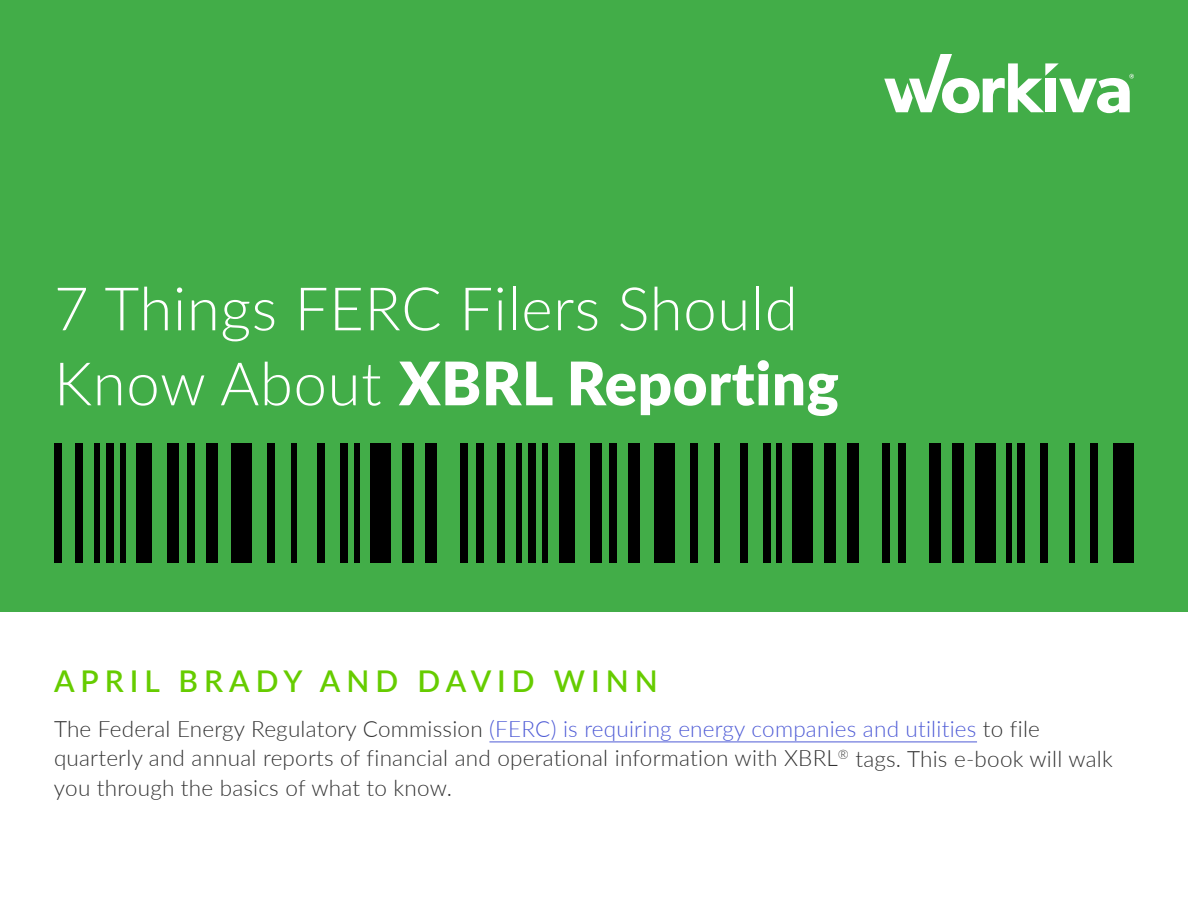
<style>
.page{position:relative;width:1188px;height:918px;background:#fff}
.page>*{position:absolute;margin:0;border:0;box-sizing:border-box;transform-origin:0 0}
.t1{font:300 60px/75px "Lato";letter-spacing:.01em;color:#fff}
.t2{font:600 30px "Lato";letter-spacing:.2em;color:#6c0}
.t3{font:300 22.5px/30px "Lato";letter-spacing:.01em;color:#333}
.s1{font-weight:900}
.s2{color:#4f5cd6}
</style>
<div class="page">
<div style="left:0;top:0;width:1188px;height:612px;background:#42ad48"></div>
<div style="left:54px;top:443px;width:8px;height:119px;background:#000"></div>
<div style="left:75px;top:443px;width:8px;height:119px;background:#000"></div>
<div style="left:106px;top:443px;width:8px;height:119px;background:#000"></div>
<div style="left:187px;top:443px;width:7px;height:119px;background:#000"></div>
<div style="left:267px;top:443px;width:8px;height:119px;background:#000"></div>
<div style="left:341px;top:443px;width:7px;height:119px;background:#000"></div>
<div style="left:460px;top:443px;width:7px;height:119px;background:#000"></div>
<div style="left:232px;top:443px;width:20px;height:119px;background:#000"></div>
<div style="left:137px;top:443px;width:15px;height:119px;background:#000"></div>
<div style="left:120px;top:443px;width:5px;height:119px;background:#000"></div>
<div style="left:167px;top:443px;width:12px;height:119px;background:#000"></div>
<div style="left:95px;top:443px;width:5px;height:119px;background:#000"></div>
<div style="left:206px;top:443px;width:11px;height:119px;background:#000"></div>
<div style="left:292px;top:443px;width:5px;height:119px;background:#000"></div>
<div style="left:317px;top:443px;width:8px;height:119px;background:#000"></div>
<div style="left:354px;top:443px;width:5px;height:119px;background:#000"></div>
<div style="left:370px;top:443px;width:20px;height:119px;background:#000"></div>
<div style="left:402px;top:443px;width:12px;height:119px;background:#000"></div>
<div style="left:425px;top:443px;width:12px;height:119px;background:#000"></div>
<div style="left:476px;top:443px;width:8px;height:119px;background:#000"></div>
<div style="left:498px;top:443px;width:7px;height:119px;background:#000"></div>
<div style="left:528px;top:443px;width:8px;height:119px;background:#000"></div>
<div style="left:609px;top:443px;width:8px;height:119px;background:#000"></div>
<div style="left:690px;top:443px;width:8px;height:119px;background:#000"></div>
<div style="left:763px;top:443px;width:8px;height:119px;background:#000"></div>
<div style="left:882px;top:443px;width:8px;height:119px;background:#000"></div>
<div style="left:654px;top:443px;width:20px;height:119px;background:#000"></div>
<div style="left:559px;top:443px;width:15px;height:119px;background:#000"></div>
<div style="left:543px;top:443px;width:5px;height:119px;background:#000"></div>
<div style="left:590px;top:443px;width:11px;height:119px;background:#000"></div>
<div style="left:517px;top:443px;width:5px;height:119px;background:#000"></div>
<div style="left:628px;top:443px;width:12px;height:119px;background:#000"></div>
<div style="left:714px;top:443px;width:5px;height:119px;background:#000"></div>
<div style="left:740px;top:443px;width:8px;height:119px;background:#000"></div>
<div style="left:777px;top:443px;width:5px;height:119px;background:#000"></div>
<div style="left:792px;top:443px;width:21px;height:119px;background:#000"></div>
<div style="left:825px;top:443px;width:11px;height:119px;background:#000"></div>
<div style="left:848px;top:443px;width:11px;height:119px;background:#000"></div>
<div style="left:1090px;top:443px;width:8px;height:119px;background:#000"></div>
<div style="left:1017px;top:443px;width:8px;height:119px;background:#000"></div>
<div style="left:898px;top:443px;width:8px;height:119px;background:#000"></div>
<div style="left:1114px;top:443px;width:20px;height:119px;background:#000"></div>
<div style="left:1069px;top:443px;width:5px;height:119px;background:#000"></div>
<div style="left:1040px;top:443px;width:8px;height:119px;background:#000"></div>
<div style="left:1006px;top:443px;width:5px;height:119px;background:#000"></div>
<div style="left:975px;top:443px;width:21px;height:119px;background:#000"></div>
<div style="left:952px;top:443px;width:12px;height:119px;background:#000"></div>
<div style="left:929px;top:443px;width:11px;height:119px;background:#000"></div>
<hr style="left:489px;top:742px;width:488px;height:1px;background:#4f5cd6">
<svg style="left:884px;top:54px;width:250px;height:59px"></svg>
<h1 class="t1" style="left:54px;top:269px;width:786px">7 Things FERC Filers Should<br>Know About <span class="s1">XBRL Reporting</span></h1>
<h2 class="t2" style="left:54px;top:659px;width:605px">APRIL BRADY AND DAVID WINN</h2>
<p class="t3" style="left:54px;top:713px;width:1060px">The Federal Energy Regulatory Commission <span class="s2">(FERC) is requiring energy companies and utilities</span> to file quarterly and annual reports of financial and operational information with XBRL<sup>®</sup> tags. This e-book will walk you through the basics of what to know.</p>
</div>
